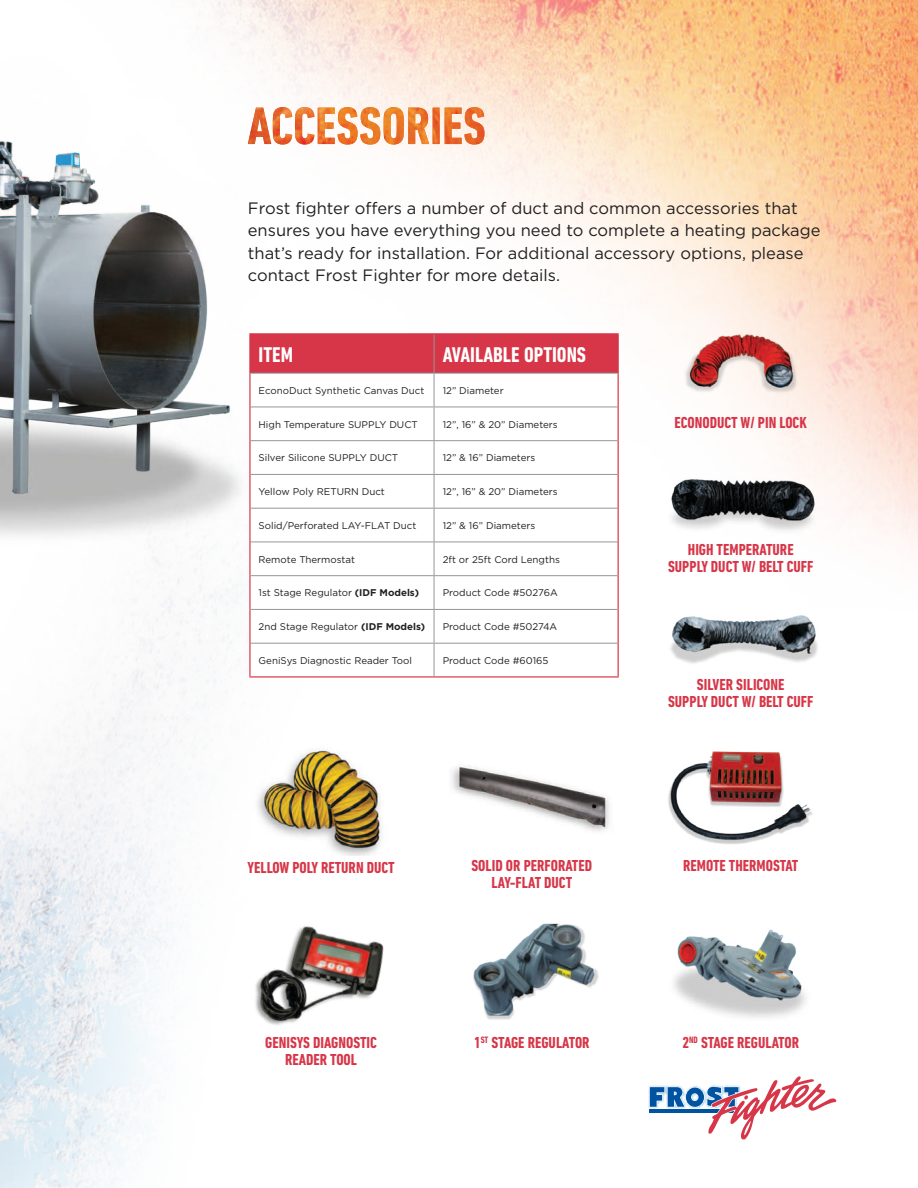
<style>
.page{position:relative;width:918px;height:1188px;background:#fff}
.page>*{position:absolute;margin:0;border:0;box-sizing:border-box;transform-origin:0 0}
.t1{font:700 condensed 21.75px "DIN Next LT Pro";color:#fff}
.t2{font:16.5px/22.5px "Gotham";color:#231f20}
.t3{font:700 condensed 16.2px/17px "DIN Next LT Pro";color:#d73648;text-align:center}
.t4{font:9.75px "Gotham";color:#231f20}
.t5{font:700 condensed 9.45px "DIN Next LT Pro";color:#d73648}
.s1{font-weight:700}
.s2{font-size:16.2px}
</style>
<div class="page">
<img style="left:13px;top:758px;width:353px;height:430px">
<img style="left:0;top:791px;width:13px;height:397px">
<img style="left:48px;top:0;width:870px;height:758px">
<img style="left:0;top:56px;width:275px;height:612px">
<svg style="left:248px;top:107px;width:25px;height:38px"></svg>
<img style="left:273px;top:107px;width:211px;height:38px">
<div style="left:251px;top:334px;width:367px;height:39px;background:#d73648"></div>
<svg style="left:251px;top:374px;width:367px;height:302px"></svg>
<hr style="left:434px;top:334px;width:1px;height:39px;background:#949698">
<hr style="left:434px;top:374px;width:1px;height:33px;background:#949698">
<hr style="left:434px;top:407px;width:1px;height:33px;background:#949698">
<hr style="left:434px;top:441px;width:1px;height:33px;background:#949698">
<hr style="left:434px;top:475px;width:1px;height:33px;background:#949698">
<hr style="left:434px;top:509px;width:1px;height:33px;background:#949698">
<hr style="left:434px;top:542px;width:1px;height:33px;background:#949698">
<hr style="left:434px;top:576px;width:1px;height:33px;background:#949698">
<hr style="left:434px;top:610px;width:1px;height:33px;background:#949698">
<hr style="left:434px;top:644px;width:1px;height:32px;background:#949698">
<hr style="left:251px;top:373px;width:183px;height:1px;background:#949698">
<hr style="left:434px;top:373px;width:184px;height:1px;background:#949698">
<hr style="left:251px;top:407px;width:183px;height:1px;background:#949698">
<hr style="left:434px;top:407px;width:184px;height:1px;background:#949698">
<hr style="left:251px;top:440px;width:183px;height:1px;background:#949698">
<hr style="left:434px;top:440px;width:184px;height:1px;background:#949698">
<hr style="left:251px;top:474px;width:183px;height:1px;background:#949698">
<hr style="left:434px;top:474px;width:184px;height:1px;background:#949698">
<hr style="left:251px;top:508px;width:183px;height:1px;background:#949698">
<hr style="left:434px;top:508px;width:184px;height:1px;background:#949698">
<hr style="left:251px;top:542px;width:183px;height:1px;background:#949698">
<hr style="left:434px;top:542px;width:184px;height:1px;background:#949698">
<hr style="left:251px;top:575px;width:183px;height:1px;background:#949698">
<hr style="left:434px;top:575px;width:184px;height:1px;background:#949698">
<hr style="left:251px;top:609px;width:183px;height:1px;background:#949698">
<hr style="left:434px;top:609px;width:184px;height:1px;background:#949698">
<hr style="left:251px;top:643px;width:183px;height:1px;background:#949698">
<hr style="left:434px;top:643px;width:184px;height:1px;background:#949698">
<hr style="left:249px;top:333px;width:185px;height:1px;background:#d73648">
<hr style="left:249px;top:334px;width:2px;height:39px;background:#d73648">
<hr style="left:434px;top:333px;width:185px;height:1px;background:#d73648">
<hr style="left:618px;top:334px;width:1px;height:39px;background:#d73648">
<hr style="left:249px;top:373px;width:2px;height:34px;background:#d73648">
<hr style="left:618px;top:373px;width:1px;height:34px;background:#d73648">
<hr style="left:249px;top:407px;width:2px;height:34px;background:#d73648">
<hr style="left:618px;top:407px;width:1px;height:34px;background:#d73648">
<hr style="left:249px;top:441px;width:2px;height:33px;background:#d73648">
<hr style="left:618px;top:441px;width:1px;height:33px;background:#d73648">
<hr style="left:249px;top:474px;width:2px;height:34px;background:#d73648">
<hr style="left:618px;top:474px;width:1px;height:34px;background:#d73648">
<hr style="left:249px;top:508px;width:2px;height:34px;background:#d73648">
<hr style="left:618px;top:508px;width:1px;height:34px;background:#d73648">
<hr style="left:249px;top:542px;width:2px;height:34px;background:#d73648">
<hr style="left:618px;top:542px;width:1px;height:34px;background:#d73648">
<hr style="left:249px;top:576px;width:2px;height:33px;background:#d73648">
<hr style="left:618px;top:576px;width:1px;height:33px;background:#d73648">
<hr style="left:249px;top:609px;width:2px;height:34px;background:#d73648">
<hr style="left:618px;top:609px;width:1px;height:34px;background:#d73648">
<hr style="left:249px;top:643px;width:2px;height:33px;background:#d73648">
<hr style="left:618px;top:643px;width:1px;height:33px;background:#d73648">
<hr style="left:249px;top:676px;width:185px;height:2px;background:#d73648">
<hr style="left:434px;top:676px;width:185px;height:2px;background:#d73648">
<img style="left:673px;top:929px;width:133px;height:89px">
<img style="left:664px;top:737px;width:154px;height:107px">
<img style="left:473px;top:923px;width:126px;height:97px">
<img style="left:658px;top:474px;width:166px;height:88px">
<img style="left:669px;top:332px;width:144px;height:81px">
<img style="left:658px;top:613px;width:166px;height:81px">
<img style="left:254px;top:744px;width:134px;height:111px">
<img style="left:239px;top:903px;width:145px;height:152px">
<img style="left:449px;top:748px;width:166px;height:84px">
<img style="left:648px;top:1086px;width:1px;height:22px">
<svg style="left:649px;top:1076px;width:188px;height:64px"></svg>
<p class="t2" style="left:248px;top:196px;width:574px">Frost fighter offers a number of duct and common accessories that ensures you have everything you need to complete a heating package that’s ready for installation. For additional accessory options, please contact Frost Fighter for more details.</p>
<h1 class="t1" style="left:259px;top:342px;width:36px">ITEM</h1>
<h1 class="t1" style="left:443px;top:342px;width:145px">AVAILABLE OPTIONS</h1>
<p class="t4" style="left:259px;top:384px;width:167px">EconoDuct Synthetic Canvas Duct</p>
<p class="t4" style="left:443px;top:384px;width:62px">12” Diameter</p>
<p class="t4" style="left:259px;top:418px;width:161px">High Temperature SUPPLY DUCT</p>
<p class="t4" style="left:443px;top:418px;width:117px">12”, 16” &amp; 20” Diameters</p>
<p class="t4" style="left:259px;top:452px;width:141px">Silver Silicone SUPPLY DUCT</p>
<p class="t4" style="left:443px;top:452px;width:94px">12” &amp; 16” Diameters</p>
<p class="t4" style="left:259px;top:486px;width:128px">Yellow Poly RETURN Duct</p>
<p class="t4" style="left:443px;top:486px;width:117px">12”, 16” &amp; 20” Diameters</p>
<p class="t4" style="left:259px;top:519px;width:159px">Solid/Perforated LAY-FLAT Duct</p>
<p class="t4" style="left:443px;top:519px;width:94px">12” &amp; 16” Diameters</p>
<p class="t4" style="left:259px;top:553px;width:98px">Remote Thermostat</p>
<p class="t4" style="left:443px;top:553px;width:119px">2ft or 25ft Cord Lengths</p>
<p class="t4" style="left:259px;top:587px;width:162px">1st Stage Regulator <span class="s1">(IDF Models)</span></p>
<p class="t4" style="left:443px;top:587px;width:117px">Product Code #50276A</p>
<p class="t4" style="left:259px;top:621px;width:168px">2nd Stage Regulator <span class="s1">(IDF Models)</span></p>
<p class="t4" style="left:443px;top:621px;width:116px">Product Code #50274A</p>
<p class="t4" style="left:259px;top:654px;width:155px">GeniSys Diagnostic Reader Tool</p>
<p class="t4" style="left:443px;top:654px;width:107px">Product Code #60165</p>
<h3 class="t3" style="left:675px;top:414px;width:134px">ECONODUCT W/ PIN LOCK</h3>
<h3 class="t3" style="left:668px;top:541px;width:147px">HIGH TEMPERATURE<br>SUPPLY DUCT W/ BELT CUFF</h3>
<h3 class="t3" style="left:668px;top:676px;width:147px">SILVER SILICONE<br>SUPPLY DUCT W/ BELT CUFF</h3>
<h3 class="t3" style="left:248px;top:859px;width:149px">YELLOW POLY RETURN DUCT</h3>
<h3 class="t3" style="left:471px;top:857px;width:122px">SOLID OR PERFORATED</h3>
<h3 class="t3" style="left:683px;top:857px;width:117px">REMOTE THERMOSTAT</h3>
<h3 class="t3" style="left:492px;top:874px;width:82px">LAY-FLAT DUCT</h3>
<p class="t5" style="left:474px;top:1034px;width:16px"><span class="s2">1</span>ST</p>
<h3 class="t3" style="left:265px;top:1034px;width:113px">GENISYS DIAGNOSTIC</h3>
<h3 class="t3" style="left:492px;top:1034px;width:100px">STAGE REGULATOR</h3>
<h3 class="t3" style="left:285px;top:1051px;width:74px">READER TOOL</h3>
<h3 class="t3" style="left:682px;top:1034px;width:118px">2<sup>ND</sup> STAGE REGULATOR</h3>
</div>
